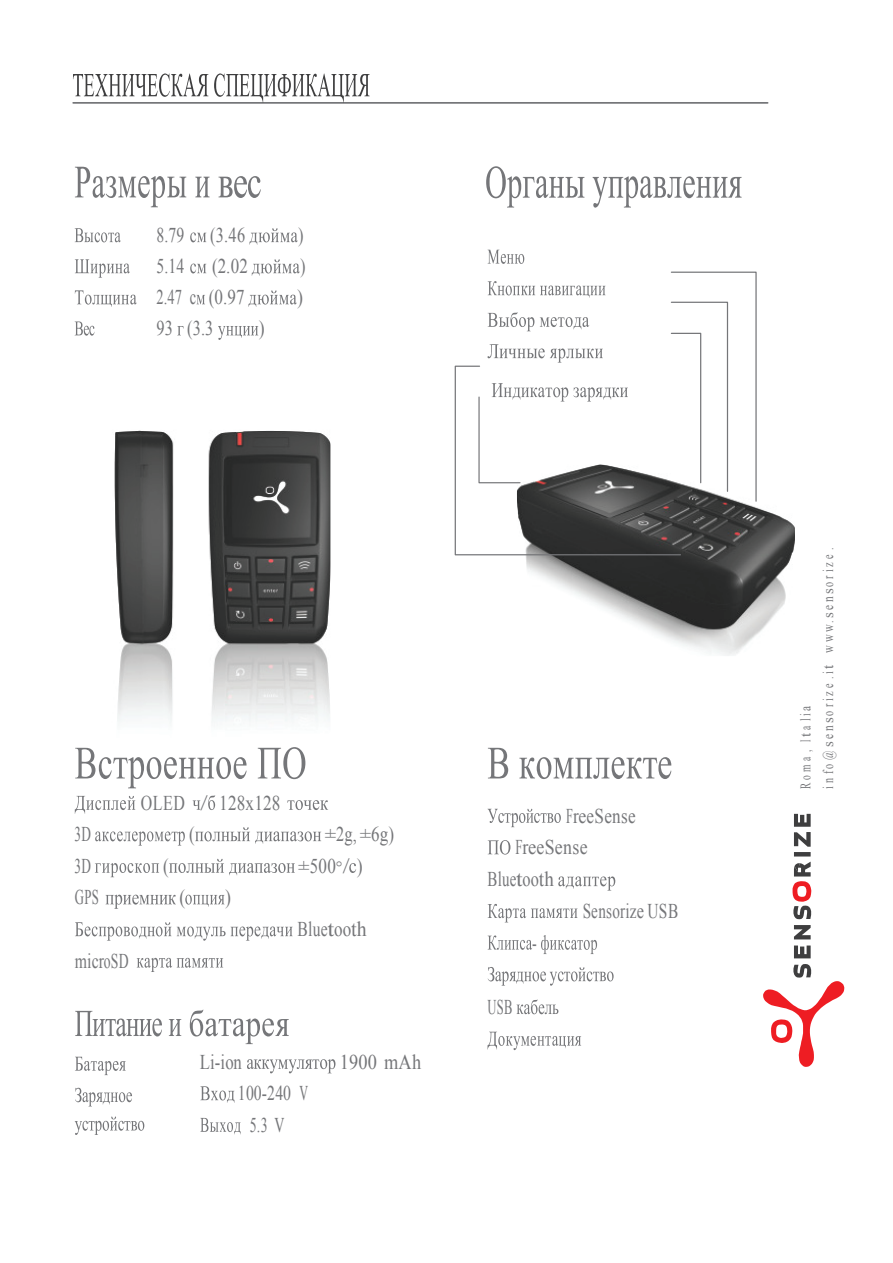
<style>
.page{position:relative;width:893px;height:1263px;background:#fff}
.page>*{position:absolute;margin:0;border:0;box-sizing:border-box;transform-origin:0 0}
.t1{font:21px/31.7px "Times New Roman";letter-spacing:.015em;color:#757679;text-align:center;scale:.75 1}
.t2{font:21px "Times New Roman";letter-spacing:.015em;color:#757679;scale:.78 1}
.t3{font:21px "Times New Roman";letter-spacing:.015em;color:#757679;scale:.81 1}
.t4{font:21px "Times New Roman";letter-spacing:.015em;color:#757679;scale:.76 1}
.t5{font:21px "Times New Roman";letter-spacing:.015em;color:#757679;scale:.61 1}
.t6{font:21px "Times New Roman";letter-spacing:.015em;color:#757679;scale:.72 1}
.t7{font:21px "Times New Roman";letter-spacing:.015em;color:#757679;scale:.69 1}
.t8{font:21px "Times New Roman";letter-spacing:.015em;color:#757679;scale:.59 1}
.t9{font:21px "Times New Roman";letter-spacing:.015em;color:#757679;scale:.71 1}
.t10{font:21px "Times New Roman";letter-spacing:.015em;color:#757679;scale:.87 1}
.t11{font:21px "Times New Roman";letter-spacing:.015em;color:#757679;scale:.8 1}
.t12{font:21px "Times New Roman";letter-spacing:.015em;color:#757679;scale:.84 1}
.t13{font:21px "Times New Roman";letter-spacing:.015em;color:#757679;scale:.63 1}
.t14{font:21px "Times New Roman";letter-spacing:.015em;color:#757679;scale:.6 1}
.t15{font:21px "Times New Roman";letter-spacing:.015em;color:#757679;scale:.67 1}
.t16{font:14.7px/22.8px "Times New Roman";color:#757679;scale:.65 1}
.s1{font-size:16.95px}
</style>
<div class="page">
<svg style="left:763px;top:964px;width:81px;height:103px"></svg>
<svg style="left:794px;top:945px;width:17px;height:13px"></svg>
<svg style="left:794px;top:925px;width:17px;height:14px"></svg>
<svg style="left:792px;top:862px;width:20px;height:57px"></svg>
<hr style="left:794px;top:852px;width:17px;height:4px;background:#3e3e3f">
<svg style="left:794px;top:814px;width:17px;height:33px"></svg>
<img style="left:526px;top:507px;width:269px;height:149px">
<svg style="left:454px;top:271px;width:303px;height:285px"></svg>
<hr style="left:73px;top:102px;width:695px;height:2px;background:#757679">
<img style="left:114px;top:430px;width:216px;height:319px">
<svg style="left:73px;top:73px;width:135px;height:24px"></svg>
<svg style="left:214px;top:73px;width:156px;height:30px"></svg>
<svg style="left:75px;top:167px;width:111px;height:40px"></svg>
<svg style="left:195px;top:177px;width:15px;height:20px"></svg>
<svg style="left:219px;top:176px;width:42px;height:22px"></svg>
<svg style="left:75px;top:228px;width:46px;height:14px"></svg>
<svg style="left:190px;top:232px;width:16px;height:10px"></svg>
<svg style="left:249px;top:228px;width:49px;height:17px"></svg>
<svg style="left:75px;top:259px;width:55px;height:19px"></svg>
<svg style="left:190px;top:264px;width:16px;height:9px"></svg>
<svg style="left:252px;top:259px;width:48px;height:17px"></svg>
<svg style="left:75px;top:290px;width:62px;height:17px"></svg>
<svg style="left:197px;top:295px;width:8px;height:9px"></svg>
<svg style="left:248px;top:290px;width:49px;height:17px"></svg>
<svg style="left:75px;top:321px;width:20px;height:15px"></svg>
<svg style="left:177px;top:326px;width:7px;height:9px"></svg>
<svg style="left:218px;top:326px;width:40px;height:14px"></svg>
<svg style="left:486px;top:166px;width:98px;height:42px"></svg>
<svg style="left:593px;top:176px;width:149px;height:32px"></svg>
<svg style="left:488px;top:250px;width:36px;height:14px"></svg>
<svg style="left:488px;top:281px;width:117px;height:17px"></svg>
<svg style="left:488px;top:312px;width:46px;height:19px"></svg>
<svg style="left:540px;top:317px;width:49px;height:12px"></svg>
<svg style="left:487px;top:344px;width:116px;height:19px"></svg>
<svg style="left:478px;top:383px;width:150px;height:101px"></svg>
<svg style="left:75px;top:748px;width:172px;height:40px"></svg>
<svg style="left:258px;top:747px;width:47px;height:32px"></svg>
<svg style="left:75px;top:796px;width:60px;height:18px"></svg>
<svg style="left:193px;top:800px;width:7px;height:10px"></svg>
<svg style="left:208px;top:795px;width:7px;height:15px"></svg>
<svg style="left:287px;top:800px;width:41px;height:10px"></svg>
<svg style="left:95px;top:831px;width:90px;height:15px"></svg>
<svg style="left:195px;top:827px;width:126px;height:17px"></svg>
<svg style="left:95px;top:863px;width:64px;height:14px"></svg>
<svg style="left:169px;top:859px;width:126px;height:16px"></svg>
<svg style="left:349px;top:863px;width:7px;height:10px"></svg>
<svg style="left:106px;top:895px;width:70px;height:14px"></svg>
<svg style="left:185px;top:895px;width:40px;height:12px"></svg>
<svg style="left:75px;top:922px;width:218px;height:19px"></svg>
<svg style="left:137px;top:958px;width:86px;height:14px"></svg>
<svg style="left:75px;top:1011px;width:87px;height:25px"></svg>
<svg style="left:169px;top:1019px;width:12px;height:17px"></svg>
<svg style="left:190px;top:1010px;width:99px;height:34px"></svg>
<svg style="left:488px;top:748px;width:20px;height:30px"></svg>
<svg style="left:519px;top:757px;width:152px;height:22px"></svg>
<svg style="left:487px;top:809px;width:74px;height:18px"></svg>
<svg style="left:488px;top:840px;width:22px;height:14px"></svg>
<svg style="left:558px;top:876px;width:57px;height:15px"></svg>
<svg style="left:488px;top:904px;width:89px;height:18px"></svg>
<svg style="left:488px;top:935px;width:44px;height:15px"></svg>
<svg style="left:541px;top:935px;width:56px;height:19px"></svg>
<svg style="left:488px;top:967px;width:126px;height:19px"></svg>
<svg style="left:517px;top:999px;width:41px;height:15px"></svg>
<svg style="left:487px;top:1032px;width:94px;height:18px"></svg>
<svg style="left:75px;top:1057px;width:51px;height:18px"></svg>
<svg style="left:75px;top:1088px;width:57px;height:18px"></svg>
<svg style="left:75px;top:1116px;width:69px;height:19px"></svg>
<svg style="left:247px;top:1059px;width:88px;height:14px"></svg>
<svg style="left:200px;top:1086px;width:34px;height:17px"></svg>
<svg style="left:200px;top:1118px;width:41px;height:16px"></svg>
<h1 class="t1" style="left:157px;top:219px;width:120px">8.79 (3.46</h1>
<h1 class="t2" style="left:298px;top:221px;width:8px">)</h1>
<h1 class="t1" style="left:157px;top:250px;width:39px">5.14</h1>
<h1 class="t3" style="left:212px;top:252px;width:46px">(2.02</h1>
<h1 class="t2" style="left:300px;top:252px;width:8px">)</h1>
<h1 class="t7" style="left:157px;top:283px;width:129px">2.47 c (0.97</h1>
<h1 class="t12" style="left:297px;top:283px;width:8px">)</h1>
<h1 class="t2" style="left:157px;top:314px;width:75px">93 (3.3</h1>
<h1 class="t12" style="left:259px;top:314px;width:8px">)</h1>
<h1 class="t4" style="left:141px;top:789px;width:186px">OLED / 128x128</h1>
<h1 class="t13" style="left:75px;top:820px;width:27px">3D</h1>
<h1 class="t3" style="left:189px;top:820px;width:8px">(</h1>
<h1 class="t2" style="left:325px;top:820px;width:90px"><span class="s1">±</span>2g, <span class="s1">±</span>6g)</h1>
<h1 class="t13" style="left:75px;top:851px;width:27px">3D</h1>
<h1 class="t3" style="left:163px;top:851px;width:8px">(</h1>
<h1 class="t3" style="left:299px;top:851px;width:81px"><span class="s1">±</span>500<span class="s1">°</span>/ )</h1>
<h1 class="t5" style="left:75px;top:883px;width:41px">GPS</h1>
<h1 class="t12" style="left:179px;top:883px;width:8px">(</h1>
<h1 class="t12" style="left:225px;top:883px;width:8px">)</h1>
<h1 class="t1" style="left:297px;top:913px;width:94px">Bluetooth</h1>
<h1 class="t1" style="left:75px;top:944px;width:74px">microSD</h1>
<h1 class="t11" style="left:200px;top:1048px;width:54px">Li-ion</h1>
<h1 class="t10" style="left:340px;top:1048px;width:95px">1900 mAh</h1>
<h1 class="t1" style="left:238px;top:1077px;width:95px">100-240 V<br>5.3 V</h1>
<h1 class="t8" style="left:566px;top:801px;width:119px">FreeSense</h1>
<h1 class="t5" style="left:515px;top:833px;width:120px">FreeSense</h1>
<h1 class="t9" style="left:487px;top:865px;width:95px">Bluetooth</h1>
<h1 class="t6" style="left:583px;top:897px;width:134px">Sensorize USB</h1>
<h1 class="t15" style="left:532px;top:928px;width:9px">-</h1>
<h1 class="t14" style="left:487px;top:993px;width:43px">USB</h1>
<p class="t16" style="left:794px;top:789px;width:373px;rotate:-90deg">R o m a , I t a l i a<br>i n f o @ s e n s o r i z e . i t w w w.s e n s o r i z e .</p>
</div>
